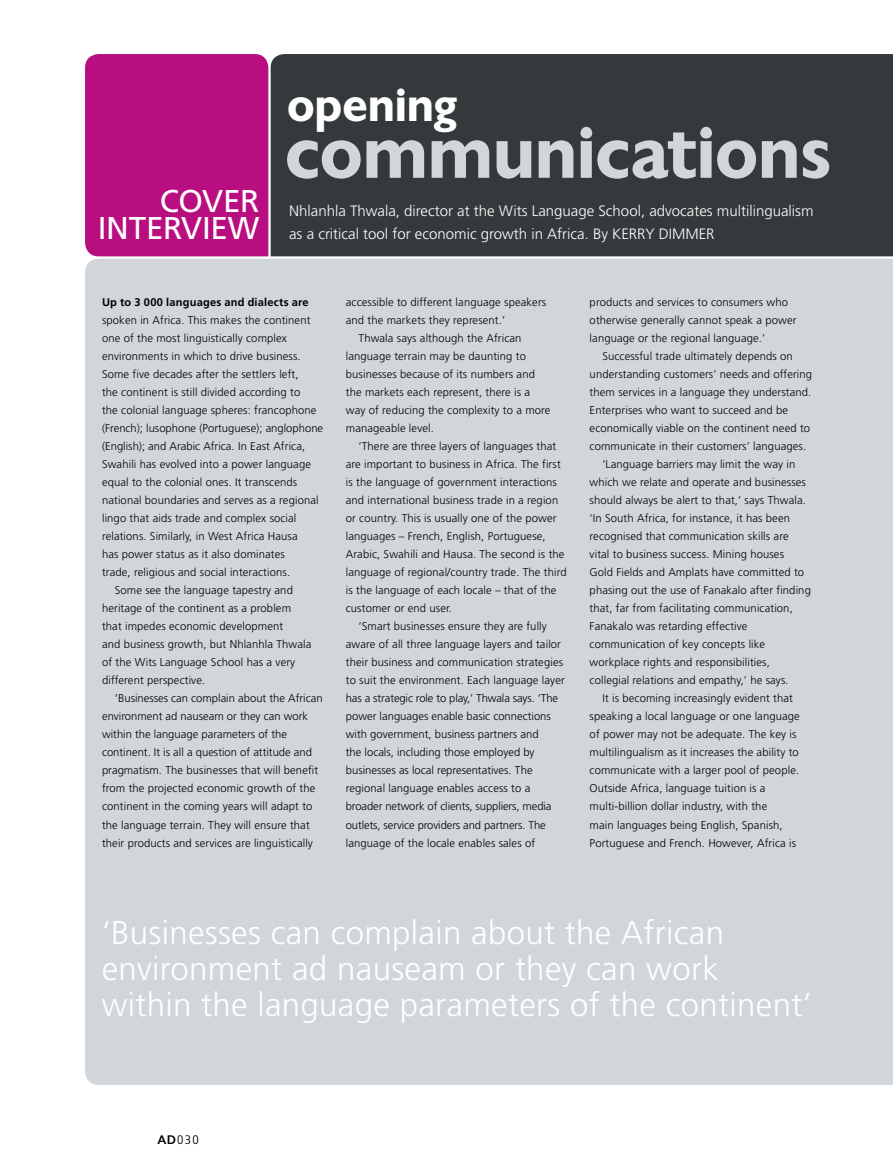
<style>
.page{position:relative;width:893px;height:1170px;background:#fff}
.page>*{position:absolute;margin:0;border:0;box-sizing:border-box;transform-origin:0 0}
.t1{font:600 68.4px "Chantilly";letter-spacing:.005em;color:#d1d6da}
.t2{font:600 43.65px "Chantilly";letter-spacing:.005em;color:#fff}
.t3{font:300 33px/36px "Frutiger";letter-spacing:.01em;color:#fff}
.t4{font:31.5px/27px "Frutiger";letter-spacing:-.02em;color:#fff;text-align:right}
.t5{font:300 15px/22.5px "Frutiger";color:#fff}
.t6{font:300 12px "Chantilly";color:#000}
.t7{font:300 11.25px/18px "Frutiger";letter-spacing:.01em;color:#000}
.t8{font:300 11.25px "Frutiger";letter-spacing:-.01em;color:#000}
.t9{font:700 11.1px "Frutiger";letter-spacing:.015em;color:#000}
.s1{font-weight:500}
</style>
<div class="page">
<div style="left:271px;top:54px;width:622px;height:202px;background:#34393b"></div>
<div style="left:85px;top:259px;width:808px;height:825px;background:#d1d6da"></div>
<div style="left:85px;top:54px;width:183px;height:202px;background:#b80e80"></div>
<h3 class="t4" style="left:98px;top:187px;width:163px">COVER<br>INTERVIEW</h3>
<h2 class="t2" style="left:287px;top:77px;width:171px">opening</h2>
<h1 class="t1" style="left:285px;top:108px;width:547px">communications</h1>
<h3 class="t5" style="left:289px;top:200px;width:526px">Nhlanhla Thwala, director at the Wits Language School, advocates multilingualism as a critical tool for economic growth in Africa. By Kerry Dimmer</h3>
<p class="t9" style="left:102px;top:296px;width:208px">Up to 3 000 languages and dialects are</p>
<p class="t7" style="left:102px;top:311px;width:210px">spoken in Africa. This makes the continent</p>
<p class="t7" style="left:102px;top:329px;width:186px">one of the most linguistically complex</p>
<p class="t7" style="left:102px;top:347px;width:200px">environments in which to drive business.</p>
<p class="t7" style="left:102px;top:365px;width:198px">Some five decades after the settlers left,</p>
<p class="t7" style="left:102px;top:383px;width:200px">the continent is still divided according to</p>
<p class="t7" style="left:102px;top:401px;width:216px">the colonial language spheres: francophone</p>
<p class="t7" style="left:102px;top:419px;width:223px">(French); lusophone (Portuguese); anglophone</p>
<p class="t7" style="left:102px;top:437px;width:205px">(English); and Arabic Africa. I n East Africa,</p>
<p class="t7" style="left:102px;top:455px;width:210px">Swahili has evolved into a power language</p>
<p class="t7" style="left:102px;top:473px;width:197px">equal to the colonial ones. It transcends</p>
<p class="t7" style="left:102px;top:491px;width:218px">national boundaries and serves as a regional</p>
<p class="t7" style="left:102px;top:509px;width:196px">lingo that aids trade and complex social</p>
<p class="t7" style="left:102px;top:527px;width:197px">relations. Similarly, in West Africa Hausa</p>
<p class="t7" style="left:102px;top:545px;width:184px">has power status as it also dominates</p>
<p class="t7" style="left:102px;top:563px;width:190px">trade, religious and social interactions.</p>
<p class="t7" style="left:115px;top:581px;width:180px">Some see the language tapestry and</p>
<p class="t7" style="left:102px;top:599px;width:190px">heritage of the continent as a problem</p>
<p class="t7" style="left:102px;top:617px;width:183px">that impedes economic development</p>
<p class="t7" style="left:102px;top:635px;width:211px">and business growth, but Nhlanhla Thwala</p>
<p class="t7" style="left:102px;top:653px;width:195px">of the Wits Language School has a very</p>
<p class="t7" style="left:102px;top:671px;width:105px">different perspective.</p>
<p class="t7" style="left:115px;top:689px;width:209px">‘Businesses can complain about the African</p>
<p class="t7" style="left:102px;top:707px;width:208px">environment ad nauseam or they can work</p>
<p class="t7" style="left:102px;top:725px;width:187px">within the language parameters of the</p>
<p class="t7" style="left:102px;top:743px;width:212px">continent. It is all a question of attitude and</p>
<p class="t7" style="left:102px;top:761px;width:218px">pragmatism. The businesses that will benefit</p>
<p class="t7" style="left:102px;top:779px;width:215px">from the projected economic growth of the</p>
<p class="t7" style="left:102px;top:797px;width:212px">continent in the coming years will adapt to</p>
<p class="t7" style="left:102px;top:815px;width:209px">the language terrain. They will ensure that</p>
<p class="t7" style="left:102px;top:833px;width:212px">their products and services are linguistically</p>
<p class="t7" style="left:346px;top:293px;width:202px">accessible to different language speakers</p>
<p class="t7" style="left:346px;top:311px;width:161px">and the markets they represent.’</p>
<p class="t7" style="left:359px;top:329px;width:164px">Thwala says although the African</p>
<p class="t7" style="left:346px;top:347px;width:182px">language terrain may be daunting to</p>
<p class="t7" style="left:346px;top:365px;width:191px">businesses because of its numbers and</p>
<p class="t7" style="left:346px;top:383px;width:186px">the markets each represent, there is a</p>
<p class="t7" style="left:346px;top:401px;width:206px">way of reducing the complexity to a more</p>
<p class="t7" style="left:346px;top:419px;width:90px">manageable level.</p>
<p class="t7" style="left:359px;top:437px;width:199px">‘There are three layers of languages that</p>
<p class="t7" style="left:346px;top:455px;width:216px">are important to business in Africa. The first</p>
<p class="t7" style="left:346px;top:473px;width:213px">is the language of government interactions</p>
<p class="t7" style="left:346px;top:491px;width:214px">and international business trade in a region</p>
<p class="t7" style="left:346px;top:509px;width:212px">or country. This is usually one of the power</p>
<p class="t7" style="left:346px;top:527px;width:201px">languages – French, English, Portuguese,</p>
<p class="t7" style="left:346px;top:545px;width:220px">Arabic, Swahili and Hausa. The second is the</p>
<p class="t7" style="left:346px;top:563px;width:222px">language of regional/country trade. The third</p>
<p class="t7" style="left:346px;top:581px;width:212px">is the language of each locale – that of the</p>
<p class="t7" style="left:346px;top:599px;width:108px">customer or end user.</p>
<p class="t7" style="left:359px;top:617px;width:190px">‘Smart businesses ensure they are fully</p>
<p class="t7" style="left:346px;top:635px;width:217px">aware of all three language layers and tailor</p>
<p class="t7" style="left:346px;top:653px;width:219px">their business and communication strategies</p>
<p class="t7" style="left:346px;top:671px;width:221px">to suit the environment. Each language layer</p>
<p class="t8" style="left:346px;top:692px;width:214px">has a strategic role to play,’ Thwala says. ‘The</p>
<p class="t7" style="left:346px;top:707px;width:207px">power languages enable basic connections</p>
<p class="t7" style="left:346px;top:725px;width:194px">with government, business partners and</p>
<p class="t7" style="left:346px;top:743px;width:190px">the locals, including those employed by</p>
<p class="t7" style="left:346px;top:761px;width:188px">businesses as local representatives. The</p>
<p class="t7" style="left:346px;top:779px;width:186px">regional language enables access to a</p>
<p class="t8" style="left:346px;top:800px;width:207px">broader network of clients, suppliers, media</p>
<p class="t8" style="left:346px;top:818px;width:201px">outlets, service providers and partners. The</p>
<p class="t7" style="left:346px;top:833px;width:191px">language of the locale enables sales of</p>
<p class="t7" style="left:590px;top:293px;width:208px">products and services to consumers who otherwise generally cannot speak a power language or the regional language.’</p>
<p class="t7" style="left:602px;top:347px;width:192px">Successful trade ultimately depends on</p>
<p class="t7" style="left:590px;top:365px;width:224px">understanding customers’ needs and offering</p>
<p class="t7" style="left:590px;top:383px;width:223px">them services in a language they understand.</p>
<p class="t7" style="left:590px;top:401px;width:200px">Enterprises who want to succeed and be</p>
<p class="t7" style="left:590px;top:419px;width:222px">economically viable on the continent need to</p>
<p class="t7" style="left:590px;top:437px;width:218px">communicate in their customers’ languages.</p>
<p class="t7" style="left:602px;top:455px;width:195px">‘Language barriers may limit the way in</p>
<p class="t7" style="left:590px;top:473px;width:218px">which we relate and operate and businesses</p>
<p class="t7" style="left:590px;top:491px;width:218px">should always be alert to that,’ says Thwala.</p>
<p class="t7" style="left:590px;top:509px;width:202px">‘In South Africa, for instance, it has been</p>
<p class="t7" style="left:590px;top:527px;width:200px">recognised that communication skills are</p>
<p class="t7" style="left:590px;top:545px;width:196px">vital to business success. M ining houses</p>
<p class="t7" style="left:590px;top:563px;width:216px">Gold Fields and Amplats have committed to</p>
<p class="t7" style="left:590px;top:581px;width:223px">phasing out the use of Fanakalo after finding</p>
<p class="t7" style="left:590px;top:599px;width:205px">that, far from facilitating communication,</p>
<p class="t7" style="left:590px;top:617px;width:159px">Fanakalo was retarding effective</p>
<p class="t7" style="left:590px;top:635px;width:177px">communication of key concepts like</p>
<p class="t7" style="left:590px;top:653px;width:182px">workplace rights and responsibilities,</p>
<p class="t7" style="left:590px;top:671px;width:201px">collegial relations and empathy,’ he says.</p>
<p class="t7" style="left:602px;top:689px;width:192px">It is becoming increasingly evident that</p>
<p class="t7" style="left:590px;top:707px;width:212px">speaking a local language or one language</p>
<p class="t7" style="left:590px;top:725px;width:208px">of power may not be adequate. The key is</p>
<p class="t7" style="left:590px;top:743px;width:211px">multilingualism as it increases the ability to</p>
<p class="t7" style="left:590px;top:761px;width:211px">communicate with a larger pool of people.</p>
<p class="t7" style="left:590px;top:779px;width:177px">Outside Africa, language tuition is a</p>
<p class="t7" style="left:590px;top:797px;width:179px">multi-billion dollar industry, with the</p>
<p class="t7" style="left:590px;top:815px;width:194px">main languages being English, Spanish,</p>
<p class="t7" style="left:590px;top:833px;width:208px">Portuguese and French. However, Africa is</p>
<h3 class="t3" style="left:102px;top:914px;width:712px">‘Businesses can complain about the African environment ad nauseam or they can work within the language parameters of the continent’</h3>
<p class="t6" style="left:158px;top:1132px;width:42px"><span class="s1">AD</span>030</p>
</div>
